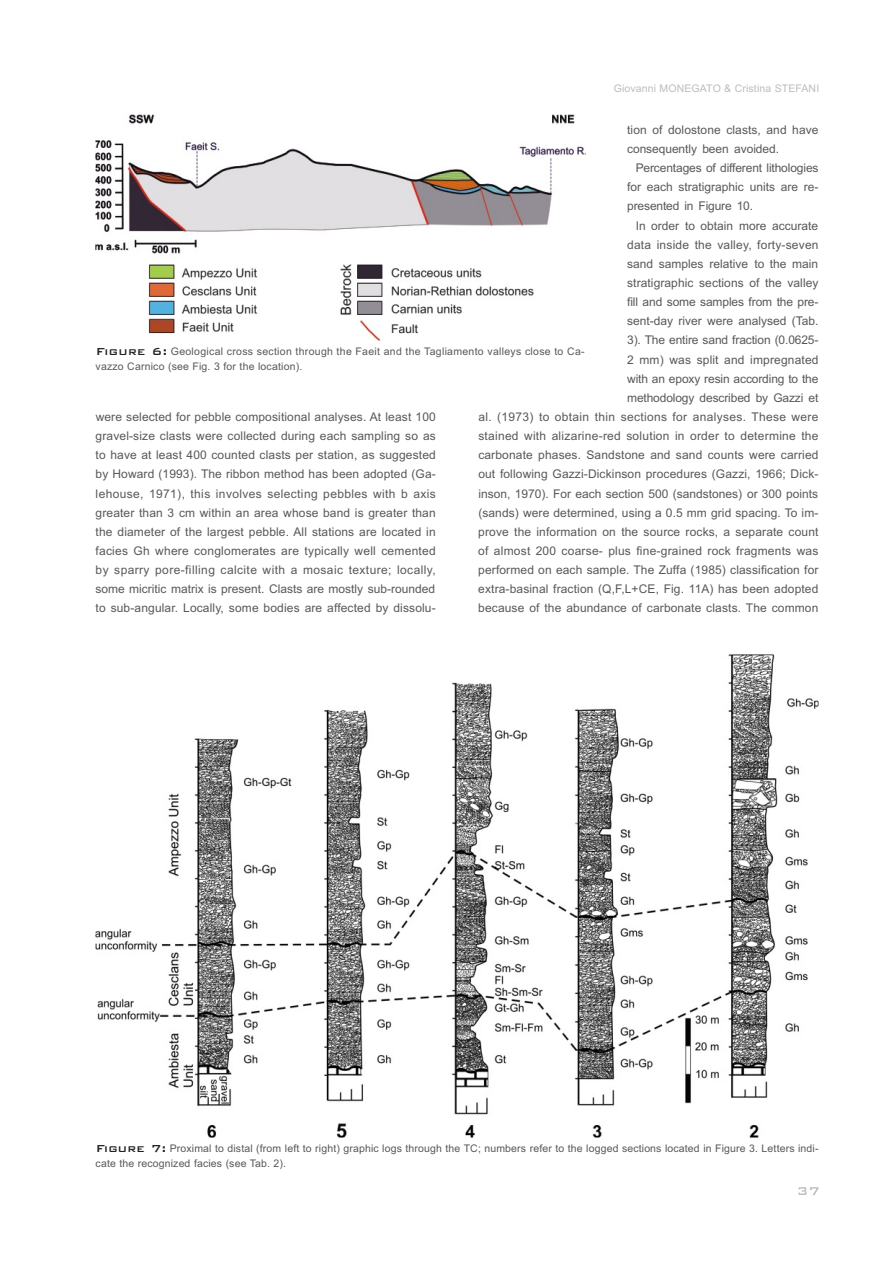
<style>
.page{position:relative;width:893px;height:1263px;background:#fff}
.page>*{position:absolute;margin:0;border:0;box-sizing:border-box;transform-origin:0 0}
.t1{font:12px/19.2px "Arial";letter-spacing:.01em;color:#57585a;text-align:justify}
.t2{font:10.5px/14.9px "Arial";letter-spacing:.015em;color:#57585a}
.t3{font:10.5px "Arial";letter-spacing:.01em;color:#bcbdc0}
.s1{font-family:"Bank Gothic BT";font-weight:500;font-size:13.5px;color:#231f20}
</style>
<div class="page">
<img style="left:95px;top:654px;width:724px;height:484px">
<img style="left:95px;top:114px;width:490px;height:226px">
<svg style="left:798px;top:1187px;width:21px;height:8px"></svg>
<p class="t3" style="left:614px;top:84px;width:207px">Giovanni MONEGATO &amp; Cristina STEFANI</p>
<p class="t1" style="left:627px;top:121px;width:193px">tion of dolostone clasts, and have consequently been avoided.</p>
<p class="t1" style="left:627px;top:159px;width:193px;text-indent:9px">Percentages of different lithologies for each stratigraphic units are re&shy;presented in Figure 10.</p>
<p class="t1" style="left:478px;top:217px;width:342px;text-align:right">In order to obtain more accurate<br>data inside the valley, forty-seven<br>sand samples relative to the main<br>stratigraphic sections of the valley<br>fill and some samples from the pre-<br>sent-day river were analysed (Tab.<br>3). The entire sand fraction (0.0625-<br>2 mm) was split and impregnated<br>with an epoxy resin according to the<br>methodology described by Gazzi et<br>al. (1973) to obtain thin sections for analyses. These were stained with alizarine-red solution in order to determine the carbonate phases. Sandstone and sand counts were carried out following Gazzi-Dickinson procedures (Gazzi, 1966; Dick&shy;inson, 1970). For each section 500 (sandstones) or 300 points (sands) were determined, using a 0.5 mm grid spacing. To im&shy;prove the information on the source rocks, a separate count of almost 200 coarse- plus fine-grained rock fragments was performed on each sample. The Zuffa (1985) classification for extra-basinal fraction (Q,F,L+CE, Fig. 11A) has been adopted because of the abundance of carbonate clasts. The common</p>
<p class="t2" style="left:96px;top:345px;width:490px"><span class="s1">Figure 6:</span> Geological cross section through the Faeit and the Tagliamento valleys close to Ca&shy;vazzo Carnico (see Fig. 3 for the location).</p>
<p class="t1" style="left:96px;top:408px;width:342px">were selected for pebble compositional analyses. At least 100 gravel-size clasts were collected during each sampling so as to have at least 400 counted clasts per station, as suggested by Howard (1993). The ribbon method has been adopted (Ga&shy;lehouse, 1971), this involves selecting pebbles with b axis greater than 3 cm within an area whose band is greater than the diameter of the largest pebble. All stations are located in facies Gh where conglomerates are typically well cemented by sparry pore-filling calcite with a mosaic texture; locally, some micritic matrix is present. Clasts are mostly sub-rounded to sub-angular. Locally, some bodies are affected by dissolu-</p>
<p class="t2" style="left:96px;top:1142px;width:724px"><span class="s1">Figure 7:</span> Proximal to distal (from left to right) graphic logs through the TC; numbers refer to the logged sections located in Figure 3. Letters indi&shy;cate the recognized facies (see Tab. 2).</p>
</div>
